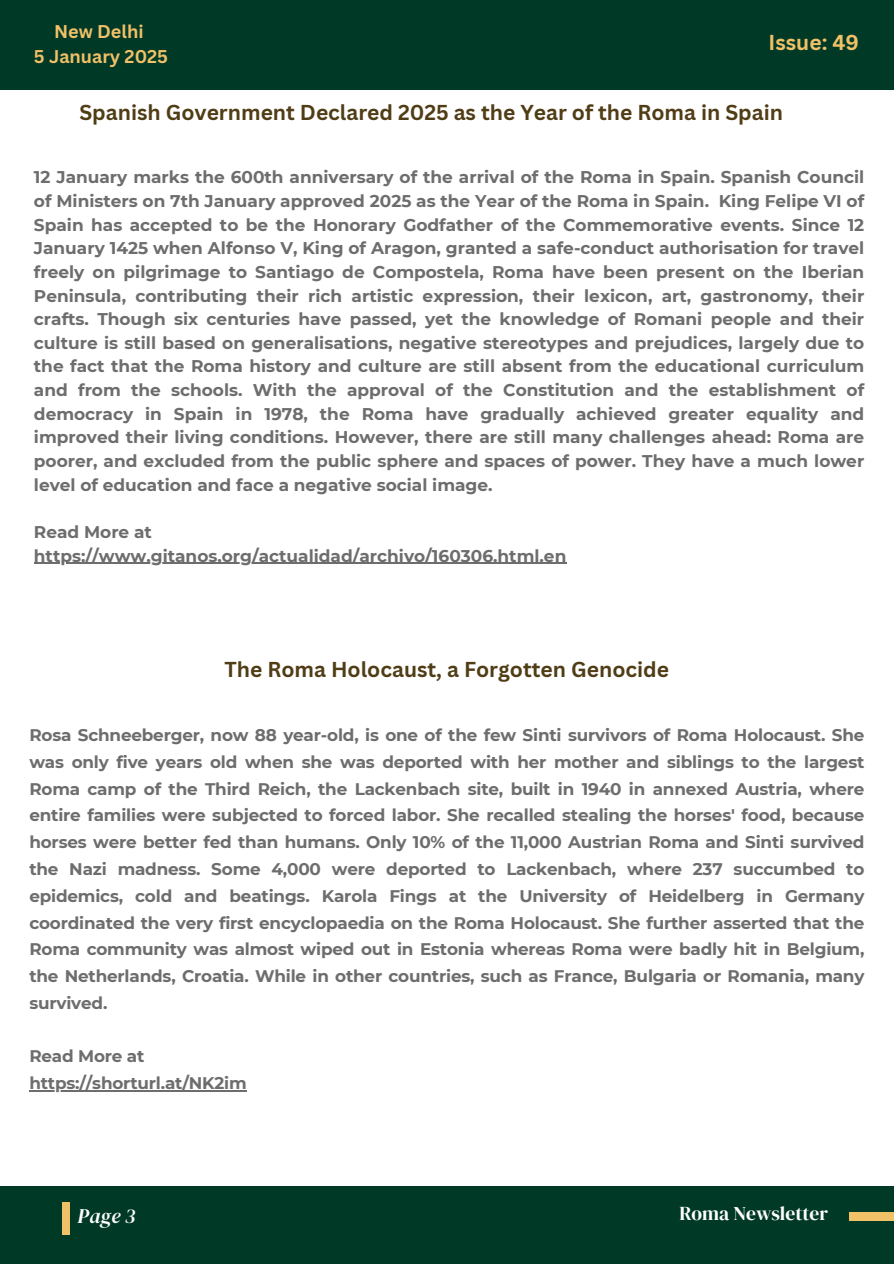
<style>
.page{position:relative;width:894px;height:1264px;background:#fff}
.page>*{position:absolute;margin:0;border:0;box-sizing:border-box;transform-origin:0 0}
.t1{font:700 21px "Canva Sans";color:#503d16}
.t2{font:700 21px "Canva Sans";color:#f1c167}
.t3{font:italic 20.55px "DM Serif Display";color:#fff}
.t4{font:19.5px "DM Serif Display";color:#fff}
.t5{font:700 18px "Canva Sans";color:#f1c167}
.t6{font:700 16.95px/23.7px "Montserrat";color:#6d6d6d;text-align:justify}
.t7{font:700 16.8px/26.7px "Montserrat";letter-spacing:-.01em;color:#6d6d6d;text-align:justify}
</style>
<div class="page">
<div style="left:0;top:0;width:893px;height:89px;background:#013927"></div>
<hr style="left:29px;top:1090px;width:217px;height:1px;background:#6d6d6d">
<div style="left:0;top:1186px;width:893px;height:77px;background:#013927"></div>
<div style="left:62px;top:1202px;width:8px;height:32px;background:#f1c167"></div>
<div style="left:848px;top:1212px;width:45px;height:8px;background:#f1c167"></div>
<hr style="left:34px;top:562px;width:532px;height:2px;background:#6d6d6d">
<h1 class="t5" style="left:54px;top:19px;width:91px">New Delhi</h1>
<p class="t5" style="left:34px;top:43px;width:136px">5 January 2025</p>
<p class="t2" style="left:768px;top:28px;width:92px">Issue: 49</p>
<h2 class="t1" style="left:79px;top:97px;width:705px">Spanish Government Declared 2025 as the Year of the Roma in Spain</h2>
<h2 class="t6" style="left:34px;top:165px;width:831px">12 January marks the 600th anniversary of the arrival of the Roma in Spain. Spanish Council of Ministers on 7th January approved 2025 as the Year of the Roma in Spain. King Felipe VI of Spain has accepted to be the Honorary Godfather of the Commemorative events. Since 12<br>January 1425 when Alfonso V, King of Aragon, granted a safe-conduct authorisation for travel freely on pilgrimage to Santiago de Compostela, Roma have been present on the Iberian Peninsula, contributing their rich artistic expression, their lexicon, art, gastronomy, their crafts. Though six centuries have passed, yet the knowledge of Romani people and their culture is still based on generalisations, negative stereotypes and prejudices, largely due to the fact that the Roma history and culture are still absent from the educational curriculum and from the schools. With the approval of the Constitution and the establishment of democracy in Spain in 1978, the Roma have gradually achieved greater equality and improved their living conditions. However, there are still many challenges ahead: Roma are poorer, and excluded from the public sphere and spaces of power. They have a much lower level of education and face a negative social image.</h2>
<h2 class="t6" style="left:34px;top:520px;width:119px">Read More at</h2>
<p class="t6" style="left:34px;top:543px;width:533px">https://www.gitanos.org/actualidad/archivo/160306.html.en</p>
<p class="t1" style="left:224px;top:654px;width:446px">The Roma Holocaust, a Forgotten Genocide</p>
<p class="t7" style="left:29px;top:721px;width:836px">Rosa Schneeberger, now 88 year-old, is one of the few Sinti survivors of Roma Holocaust. She was only five years old when she was deported with her mother and siblings to the largest Roma camp of the Third Reich, the Lackenbach site, built in 1940 in annexed Austria, where entire families were subjected to forced labor. She recalled stealing the horses' food, because horses were better fed than humans. Only 10% of the 11,000 Austrian Roma and Sinti survived the Nazi madness. Some 4,000 were deported to Lackenbach, where 237 succumbed to epidemics, cold and beatings. Karola Fings at the University of Heidelberg in Germany coordinated the very first encyclopaedia on the Roma Holocaust. She further asserted that the Roma community was almost wiped out in Estonia whereas Roma were badly hit in Belgium, the Netherlands, Croatia. While in other countries, such as France, Bulgaria or Romania, many survived.</p>
<h1 class="t7" style="left:29px;top:1042px;width:117px">Read More at</h1>
<p class="t7" style="left:29px;top:1069px;width:219px">https://shorturl.at/NK2im</p>
<p class="t3" style="left:78px;top:1201px;width:59px">Page 3</p>
<p class="t4" style="left:679px;top:1199px;width:150px">Roma Newsletter</p>
</div>
